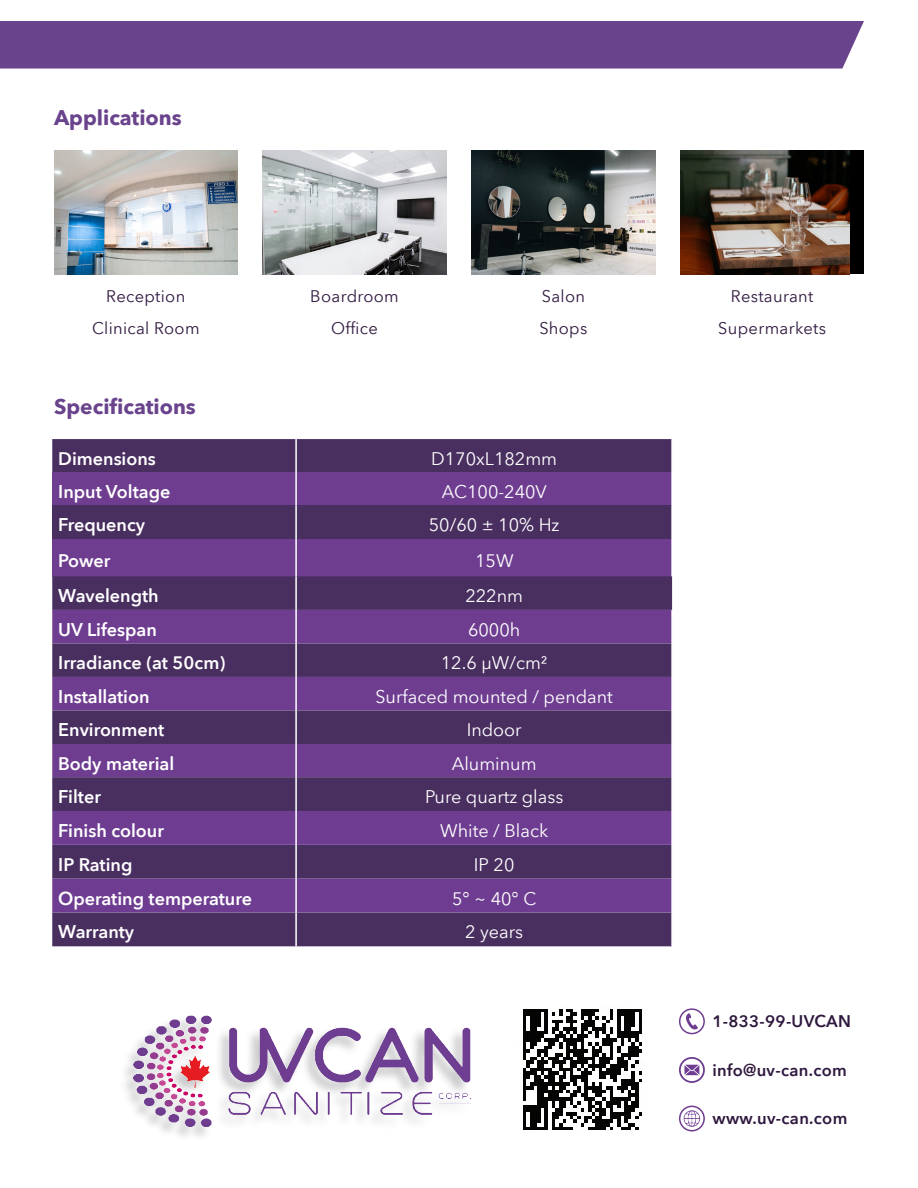
<style>
.page{position:relative;width:918px;height:1188px;background:#fff}
.page>*{position:absolute;margin:0;border:0;box-sizing:border-box;transform-origin:0 0}
.t1{font:700 21px "Avenir Next";color:#69438c}
.t2{font:600 18px "Avenir Next";color:#fff}
.t3{font:18px "Avenir Next";color:#fff}
.t4{font:16.5px "Avenir Next";letter-spacing:.02em;color:#2f183e}
.t5{font:600 16.5px "Avenir Next";letter-spacing:.02em;color:#2f183e}
</style>
<div class="page">
<div style="left:0;top:21px;width:864px;height:48px;background:#69438c"></div>
<div style="left:52px;top:439px;width:619px;height:33px;background:#492e60"></div>
<div style="left:52px;top:472px;width:244px;height:34px;background:#6e3d90"></div>
<div style="left:296px;top:472px;width:376px;height:34px;background:#6e3d90"></div>
<div style="left:52px;top:506px;width:244px;height:33px;background:#492e60"></div>
<div style="left:296px;top:506px;width:376px;height:33px;background:#492e60"></div>
<div style="left:52px;top:539px;width:244px;height:37px;background:#6e3d90"></div>
<div style="left:296px;top:539px;width:376px;height:37px;background:#6e3d90"></div>
<div style="left:52px;top:576px;width:620px;height:34px;background:#492e60"></div>
<svg style="left:52px;top:610px;width:619px;height:100px;background:#623880"></svg>
<svg style="left:52px;top:710px;width:619px;height:236px;background:#52326c"></svg>
<svg style="left:52px;top:811px;width:619px;height:102px;background:#623982"></svg>
<hr style="left:295px;top:576px;width:2px;height:34px;background:#fff">
<hr style="left:295px;top:610px;width:2px;height:33px;background:#fff">
<hr style="left:295px;top:439px;width:2px;height:33px;background:#fff">
<hr style="left:295px;top:472px;width:2px;height:34px;background:#fff">
<hr style="left:295px;top:506px;width:2px;height:33px;background:#fff">
<hr style="left:295px;top:539px;width:2px;height:37px;background:#fff">
<hr style="left:295px;top:677px;width:2px;height:33px;background:#fff">
<hr style="left:295px;top:710px;width:2px;height:34px;background:#fff">
<hr style="left:295px;top:744px;width:2px;height:33px;background:#fff">
<hr style="left:295px;top:777px;width:2px;height:34px;background:#fff">
<hr style="left:295px;top:811px;width:2px;height:34px;background:#fff">
<hr style="left:295px;top:845px;width:2px;height:34px;background:#fff">
<hr style="left:295px;top:879px;width:2px;height:34px;background:#fff">
<hr style="left:295px;top:913px;width:2px;height:33px;background:#fff">
<hr style="left:671px;top:472px;width:2px;height:34px;background:#fff">
<hr style="left:671px;top:506px;width:2px;height:33px;background:#fff">
<hr style="left:671px;top:539px;width:2px;height:37px;background:#fff">
<hr style="left:295px;top:643px;width:2px;height:34px;background:#fff">
<div style="left:119px;top:1014px;width:352px;height:127px;background:#79777c;opacity:.4"></div>
<img style="left:134px;top:1015px;width:336px;height:112px">
<div style="left:679px;top:1008px;width:26px;height:26px;border:2px solid #6e3d90;border-radius:50%"></div>
<div style="left:679px;top:1057px;width:26px;height:26px;border:2px solid #6e3d90;border-radius:50%"></div>
<div style="left:679px;top:1106px;width:26px;height:26px;border:2px solid #6e3d90;border-radius:50%"></div>
<svg style="left:686px;top:1013px;width:12px;height:16px"></svg>
<svg style="left:684px;top:1110px;width:16px;height:17px"></svg>
<svg style="left:684px;top:1064px;width:16px;height:12px"></svg>
<img style="left:523px;top:1009px;width:119px;height:121px">
<img style="left:54px;top:151px;width:184px;height:124px">
<img style="left:263px;top:151px;width:183px;height:124px">
<img style="left:472px;top:151px;width:183px;height:123px">
<div style="left:680px;top:151px;width:184px;height:123px;background:#000"></div>
<img style="left:680px;top:151px;width:169px;height:123px">
<p class="t1" style="left:54px;top:99px;width:129px">Applications</p>
<p class="t4" style="left:106px;top:282px;width:80px">Reception</p>
<p class="t4" style="left:310px;top:282px;width:90px">Boardroom</p>
<p class="t4" style="left:542px;top:282px;width:45px">Salon</p>
<p class="t4" style="left:731px;top:282px;width:84px">Restaurant</p>
<p class="t4" style="left:92px;top:314px;width:109px">Clinical Room</p>
<p class="t4" style="left:331px;top:314px;width:48px">Office</p>
<p class="t4" style="left:539px;top:314px;width:50px">Shops</p>
<p class="t4" style="left:718px;top:314px;width:109px">Supermarkets</p>
<p class="t1" style="left:54px;top:388px;width:143px">Specifications</p>
<p class="t2" style="left:58px;top:443px;width:99px">Dimensions</p>
<p class="t3" style="left:431px;top:443px;width:127px">D170xL182mm</p>
<p class="t2" style="left:58px;top:476px;width:114px">Input Voltage</p>
<p class="t3" style="left:442px;top:476px;width:106px">AC100-240V</p>
<p class="t2" style="left:58px;top:510px;width:88px">Frequency</p>
<p class="t3" style="left:429px;top:510px;width:132px">50/60 ± 10% Hz</p>
<p class="t2" style="left:58px;top:545px;width:54px">Power</p>
<p class="t3" style="left:475px;top:545px;width:40px">15W</p>
<p class="t2" style="left:58px;top:580px;width:102px">Wavelength</p>
<p class="t3" style="left:465px;top:581px;width:59px">222nm</p>
<p class="t2" style="left:58px;top:614px;width:100px">UV Lifespan</p>
<p class="t3" style="left:468px;top:614px;width:54px">6000h</p>
<p class="t2" style="left:58px;top:647px;width:169px">Irradiance (at 50cm)</p>
<p class="t3" style="left:441px;top:648px;width:108px">12.6 μW/cm²</p>
<p class="t2" style="left:58px;top:681px;width:93px">Installation</p>
<p class="t3" style="left:375px;top:681px;width:239px">Surfaced mounted / pendant</p>
<p class="t2" style="left:58px;top:715px;width:108px">Environment</p>
<p class="t3" style="left:467px;top:715px;width:57px">Indoor</p>
<p class="t2" style="left:58px;top:748px;width:118px">Body material</p>
<p class="t3" style="left:452px;top:748px;width:86px">Aluminum</p>
<p class="t2" style="left:58px;top:781px;width:44px">Filter</p>
<p class="t3" style="left:425px;top:782px;width:140px">Pure quartz glass</p>
<p class="t2" style="left:58px;top:815px;width:107px">Finish colour</p>
<p class="t3" style="left:440px;top:815px;width:109px">White / Black</p>
<p class="t2" style="left:58px;top:849px;width:76px">IP Rating</p>
<p class="t3" style="left:474px;top:849px;width:42px">IP 20</p>
<p class="t2" style="left:58px;top:883px;width:195px">Operating temperature</p>
<p class="t3" style="left:452px;top:883px;width:86px">5° ~ 40° С</p>
<p class="t2" style="left:58px;top:917px;width:77px">Warranty</p>
<p class="t3" style="left:465px;top:917px;width:59px">2 years</p>
<p class="t5" style="left:712px;top:1007px;width:140px">1-833-99-UVCAN</p>
<p class="t5" style="left:712px;top:1056px;width:136px">info@uv-can.com</p>
<p class="t5" style="left:712px;top:1104px;width:136px">www.uv-can.com</p>
</div>
